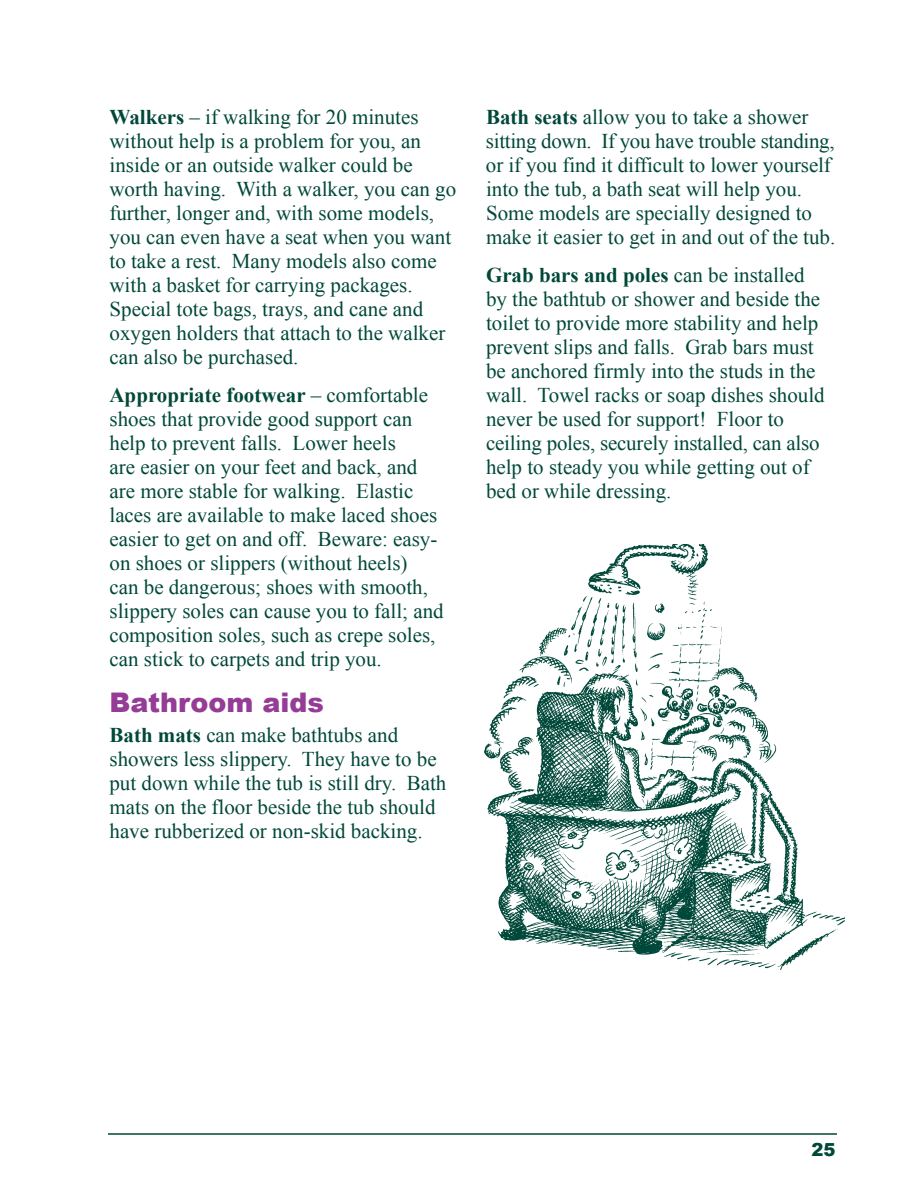
<style>
.page{position:relative;width:918px;height:1188px;background:#fff}
.page>*{position:absolute;margin:0;border:0;box-sizing:border-box;transform-origin:0 0}
.t1{font:900 27px "Arial";color:#953c96}
.t2{font:21px/24px "Times New Roman";color:#004839}
.t3{font:900 18px "Arial";color:#004839}
.s1{font-weight:700}
</style>
<div class="page">
<hr style="left:108px;top:1133px;width:729px;height:2px;background:#004839">
<img style="left:484px;top:545px;width:361px;height:425px">
<p class="t2" style="left:110px;top:105px;width:348px"><span class="s1">Walkers</span> – if walking for 20 minutes without help is a problem for you, an inside or an outside walker could be worth having. With a walker, you can go further, longer and, with some models, you can even have a seat when you want to take a rest. Many models also come with a basket for carrying packages.<br>Special tote bags, trays, and cane and oxygen holders that attach to the walker can also be purchased.</p>
<p class="t2" style="left:110px;top:382px;width:336px"><span class="s1">Appropriate footwear</span> – comfortable shoes that provide good support can help to prevent falls. Lower heels<br>are easier on your feet and back, and are more stable for walking. Elastic laces are available to make laced shoes easier to get on and off. Beware: easy&shy;on shoes or slippers (without heels)<br>can be dangerous; shoes with smooth, slippery soles can cause you to fall; and composition soles, such as crepe soles, can stick to carpets and trip you.</p>
<p class="t1" style="left:110px;top:687px;width:216px">Bathroom aids</p>
<p class="t2" style="left:109px;top:723px;width:338px"><span class="s1">Bath mats</span> can make bathtubs and showers less slippery. They have to be put down while the tub is still dry. Bath mats on the floor beside the tub should have rubberized or non-skid backing.</p>
<p class="t2" style="left:486px;top:105px;width:351px"><span class="s1">Bath seats</span> allow you to take a shower sitting down. If you have trouble standing, or if you find it difficult to lower yourself into the tub, a bath seat will help you.<br>Some models are specially designed to make it easier to get in and out of the tub.</p>
<p class="t2" style="left:486px;top:262px;width:340px"><span class="s1">Grab bars and poles</span> can be installed by the bathtub or shower and beside the toilet to provide more stability and help prevent slips and falls. Grab bars must be anchored firmly into the studs in the wall. Towel racks or soap dishes should never be used for support! Floor to ceiling poles, securely installed, can also help to steady you while getting out of bed or while dressing.</p>
<p class="t3" style="left:811px;top:1139px;width:26px">25</p>
</div>
